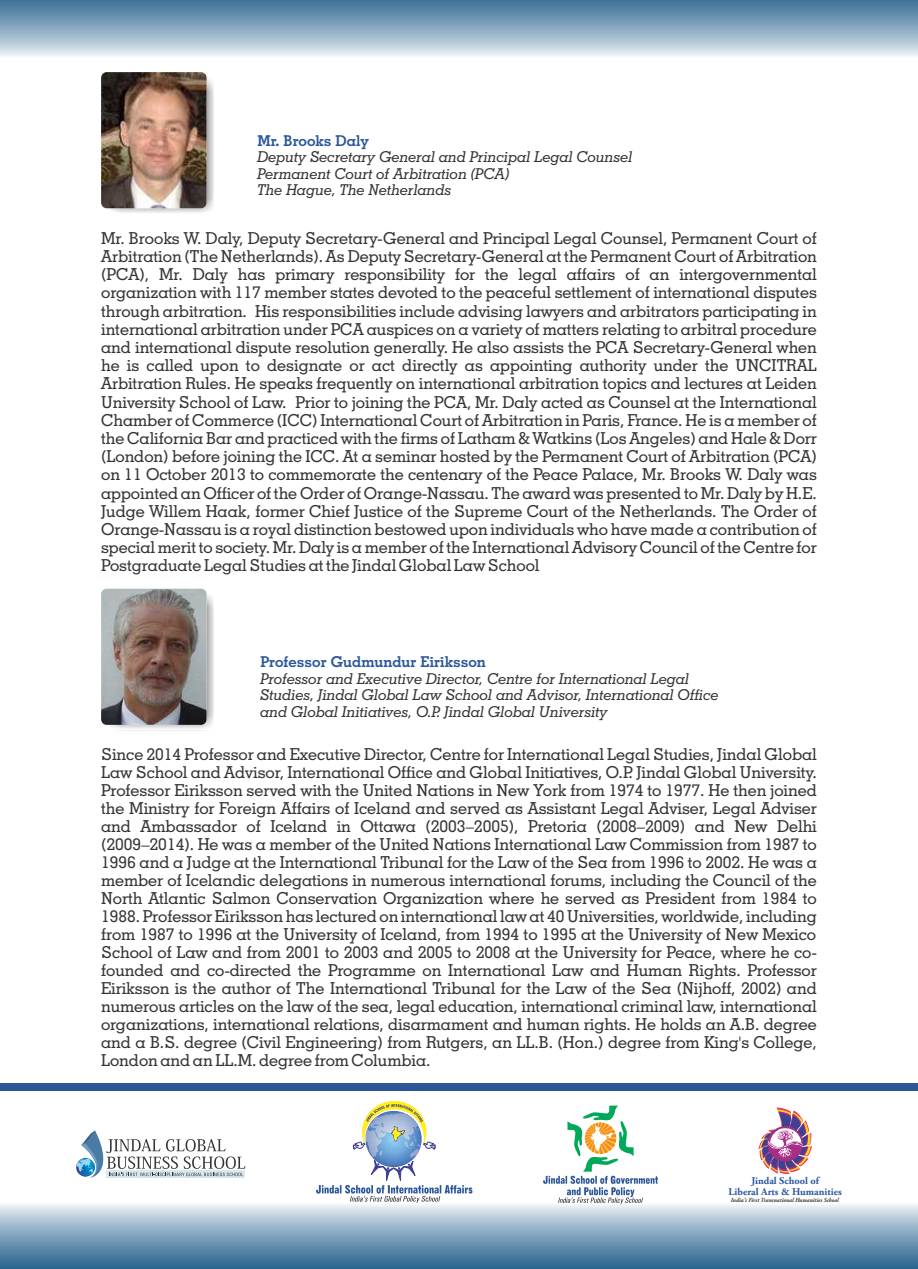
<style>
.page{position:relative;width:918px;height:1269px;background:#fff}
.page>*{position:absolute;margin:0;border:0;box-sizing:border-box;transform-origin:0 0}
.t1{font:500 16.5px/18.1px "Geometric Slab 703 BT";color:#383336;text-align:justify}
.t2{font:italic 500 15px/16.5px "Geometric Slab 703 BT";color:#383336}
.t3{font:700 15px "Geometric Slab 703 BT";color:#2b5799}
.t4{font:700 10.35px/10.9px "Adobe Garamond Pro";color:#2957a3;text-align:center}
.t5{font:italic 700 6.15px "Adobe Garamond Pro";color:#383336;scale:.92 1}
</style>
<div class="page">
<div style="left:0;top:1200px;width:918px;height:69px;background:linear-gradient(to bottom,#f4f7f9,#205d8a)"></div>
<div style="left:0;top:0;width:918px;height:61px;background:linear-gradient(to bottom,#356c94,#f7f9fb)"></div>
<div style="left:106px;top:77px;width:107px;height:137px;background:#383336;opacity:.74"></div>
<img style="left:102px;top:72px;width:105px;height:136px;border-radius:6px">
<div style="left:106px;top:594px;width:107px;height:136px;background:#383336;opacity:.74"></div>
<img style="left:101px;top:589px;width:106px;height:136px;border-radius:6px">
<div style="left:0;top:1083px;width:918px;height:8px;background:#2b5799"></div>
<svg style="left:76px;top:1131px;width:169px;height:47px"></svg>
<img style="left:367px;top:1150px;width:53px;height:9px">
<svg style="left:316px;top:1159px;width:156px;height:44px"></svg>
<svg style="left:353px;top:1101px;width:83px;height:49px"></svg>
<svg style="left:543px;top:1106px;width:115px;height:98px"></svg>
<svg style="left:758px;top:1108px;width:54px;height:66px"></svg>
<p class="t3" style="left:257px;top:134px;width:113px">Mr. Brooks Daly</p>
<p class="t2" style="left:257px;top:150px;width:377px">Deputy Secretary General and Principal Legal Counsel<br>Permanent Court of Arbitration (PCA)<br>The Hague, The Netherlands</p>
<p class="t1" style="left:101px;top:230px;width:717px">Mr. Brooks W. Daly, Deputy Secretary-General and Principal Legal Counsel, Permanent Court of Arbitration (The Netherlands). As Deputy Secretary-General at the Permanent Court of Arbitration (PCA), Mr. Daly has primary responsibility for the legal affairs of an intergovernmental organization with 117 member states devoted to the peaceful settlement of international disputes through arbitration. His responsibilities include advising lawyers and arbitrators participating in international arbitration under PCA auspices on a variety of matters relating to arbitral procedure and international dispute resolution generally. He also assists the PCA Secretary-General when he is called upon to designate or act directly as appointing authority under the UNCITRAL Arbitration Rules. He speaks frequently on international arbitration topics and lectures at Leiden University School of Law. Prior to joining the PCA, Mr. Daly acted as Counsel at the International Chamber of Commerce (ICC) International Court of Arbitration in Paris, France. He is a member of the California Bar and practiced with the firms of Latham &amp; Watkins (Los Angeles) and Hale &amp; Dorr (London) before joining the ICC. At a seminar hosted by the Permanent Court of Arbitration (PCA) on 11 October 2013 to commemorate the centenary of the Peace Palace, Mr. Brooks W. Daly was appointed an Officer of the Order of Orange-Nassau. The award was presented to Mr. Daly by H.E.<br>Judge Willem Haak, former Chief Justice of the Supreme Court of the Netherlands. The Order of Orange-Nassau is a royal distinction bestowed upon individuals who have made a contribution of special merit to society. Mr. Daly is a member of the International Advisory Council of the Centre for Postgraduate Legal Studies at the Jindal Global Law School</p>
<p class="t3" style="left:260px;top:656px;width:227px">Professor Gudmundur Eiriksson</p>
<p class="t2" style="left:260px;top:671px;width:460px">Professor and Executive Director, Centre for International Legal<br>Studies, Jindal Global Law School and Advisor, International Office and Global Initiatives, O.P. Jindal Global University</p>
<p class="t1" style="left:101px;top:747px;width:717px">Since 2014 Professor and Executive Director, Centre for International Legal Studies, Jindal Global Law School and Advisor, International Office and Global Initiatives, O.P. Jindal Global University.<br>Professor Eiriksson served with the United Nations in New York from 1974 to 1977. He then joined the Ministry for Foreign Affairs of Iceland and served as Assistant Legal Adviser, Legal Adviser and Ambassador of Iceland in Ottawa (2003–2005), Pretoria (2008–2009) and New Delhi (2009–2014). He was a member of the United Nations International Law Commission from 1987 to 1996 and a Judge at the International Tribunal for the Law of the Sea from 1996 to 2002. He was a member of Icelandic delegations in numerous international forums, including the Council of the North Atlantic Salmon Conservation Organization where he served as President from 1984 to 1988. Professor Eiriksson has lectured on international law at 40 Universities, worldwide, including from 1987 to 1996 at the University of Iceland, from 1994 to 1995 at the University of New Mexico School of Law and from 2001 to 2003 and 2005 to 2008 at the University for Peace, where he co&shy;founded and co-directed the Programme on International Law and Human Rights. Professor Eiriksson is the author of The International Tribunal for the Law of the Sea (Nijhoff, 2002) and numerous articles on the law of the sea, legal education, international criminal law, international organizations, international relations, disarmament and human rights. He holds an A.B. degree and a B.S. degree (Civil Engineering) from Rutgers, an LL.B. (Hon.) degree from King's College, London and an LL.M. degree from Columbia.</p>
<p class="t4" style="left:729px;top:1177px;width:115px">Jindal School of<br>Liberal Arts &amp; Humanities</p>
<p class="t5" style="left:731px;top:1198px;width:119px">India's First Transnational Humanities School</p>
</div>
